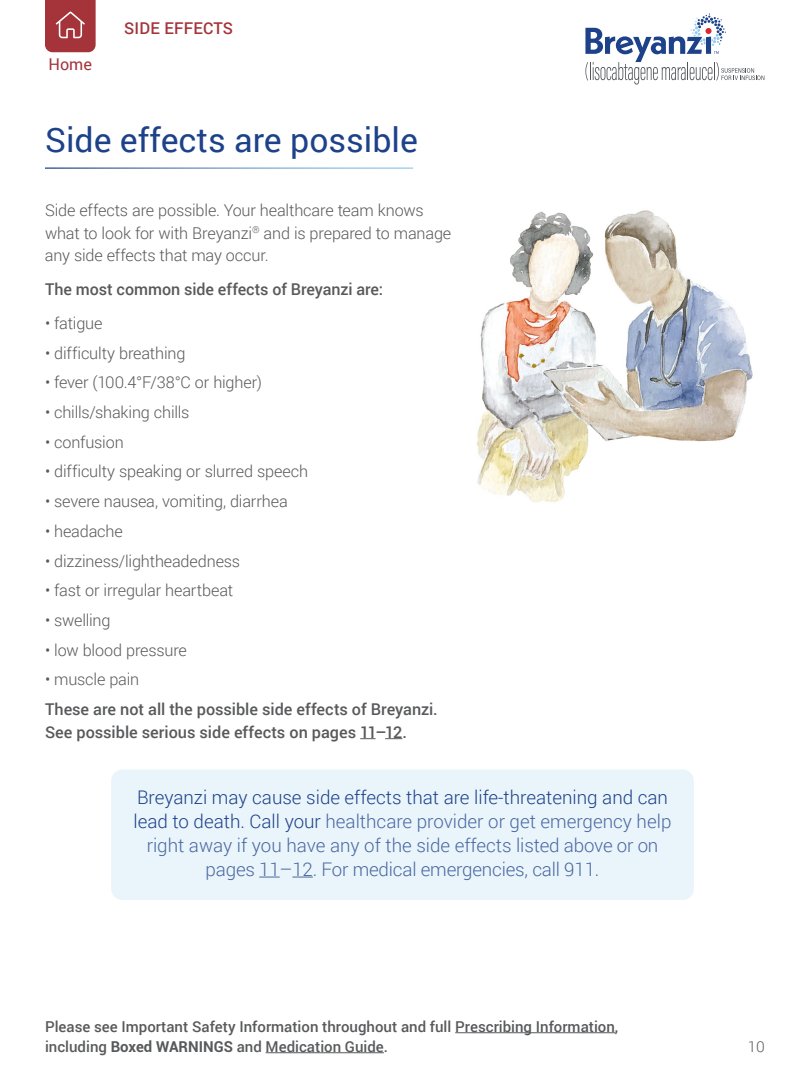
<style>
.page{position:relative;width:810px;height:1080px;background:#fff}
.page>*{position:absolute;margin:0;border:0;box-sizing:border-box;transform-origin:0 0}
.t1{font:33.75px "Roboto";color:#1d428a}
.t2{font:300 18.75px/23.8px "Roboto";color:#4a68a1;text-align:center}
.t3{font:300 16.25px/22.5px "Roboto";letter-spacing:-.01em;color:#58595b}
.t4{font:500 16.25px/22.5px "Roboto";color:#58595b}
.t5{font:500 16.25px "Roboto";letter-spacing:.015em;color:#a4343a}
.t6{font:16.25px "Roboto";color:#a4343a}
.t7{font:500 15px/20px "Roboto";color:#58595b}
.t8{font:300 15px "Roboto";color:#58595b}
.s1{color:#1d428a}
.s2{font-weight:700}
</style>
<div class="page">
<hr style="left:455px;top:1032px;width:160px;height:1px;background:#58595b">
<hr style="left:266px;top:1052px;width:118px;height:1px;background:#58595b">
<svg style="left:585px;top:13px;width:179px;height:72px"></svg>
<svg style="left:45px;top:0;width:51px;height:52px;background:#aa4348"></svg>
<svg style="left:360px;top:738px;width:16px;height:1px"></svg>
<svg style="left:385px;top:738px;width:17px;height:1px"></svg>
<div style="left:111px;top:770px;width:583px;height:130px;background:#eaf5fb;border-radius:11px"></div>
<svg style="left:259px;top:877px;width:21px;height:1px"></svg>
<svg style="left:292px;top:877px;width:21px;height:1px"></svg>
<img style="left:477px;top:210px;width:276px;height:292px">
<p class="t6" style="left:49px;top:53px;width:45px">Home</p>
<p class="t5" style="left:124px;top:17px;width:111px">SIDE EFFECTS</p>
<h1 class="t1" style="left:45px;top:117px;width:374px">Side effects are possible</h1>
<p class="t3" style="left:45px;top:199px;width:408px">Side effects are possible. Your healthcare team knows what to look for with Breyanzi<sup>®</sup> and is prepared to manage any side effects that may occur.</p>
<p class="t4" style="left:45px;top:277px;width:340px">The most common side effects of Breyanzi are:</p>
<p class="t3" style="left:45px;top:311px;width:59px">• fatigue</p>
<p class="t3" style="left:45px;top:341px;width:142px">• difficulty breathing</p>
<p class="t3" style="left:45px;top:371px;width:218px">• fever (100.4°F/38°C or higher)</p>
<p class="t3" style="left:45px;top:400px;width:146px">• chills/shaking chills</p>
<p class="t3" style="left:45px;top:430px;width:80px">• confusion</p>
<p class="t3" style="left:45px;top:460px;width:265px">• difficulty speaking or slurred speech</p>
<p class="t3" style="left:45px;top:490px;width:244px">• severe nausea, vomiting, diarrhea</p>
<p class="t3" style="left:45px;top:519px;width:79px">• headache</p>
<p class="t3" style="left:45px;top:549px;width:197px">• dizziness/lightheadedness</p>
<p class="t3" style="left:45px;top:579px;width:190px">• fast or irregular heartbeat</p>
<p class="t3" style="left:45px;top:608px;width:67px">• swelling</p>
<p class="t3" style="left:45px;top:638px;width:143px">• low blood pressure</p>
<p class="t3" style="left:45px;top:668px;width:96px">• muscle pain</p>
<p class="t4" style="left:45px;top:697px;width:394px">These are not all the possible side effects of Breyanzi.<br>See possible serious side effects on pages 11–12.</p>
<p class="t2" style="left:134px;top:785px;width:539px"><span class="s1">Breyanzi may cause side effects that are life-threatening and can lead to death. Call your</span> healthcare provider or get emergency help right away if you have any of the side effects listed above or on pages 11–12. For medical emergencies, call 911.</p>
<p class="t7" style="left:45px;top:1016px;width:575px">Please see Important Safety Information throughout and full Prescribing Information, including <span class="s2">Boxed WARNINGS</span> and Medication Guide.</p>
<p class="t8" style="left:748px;top:1036px;width:19px">10</p>
</div>
